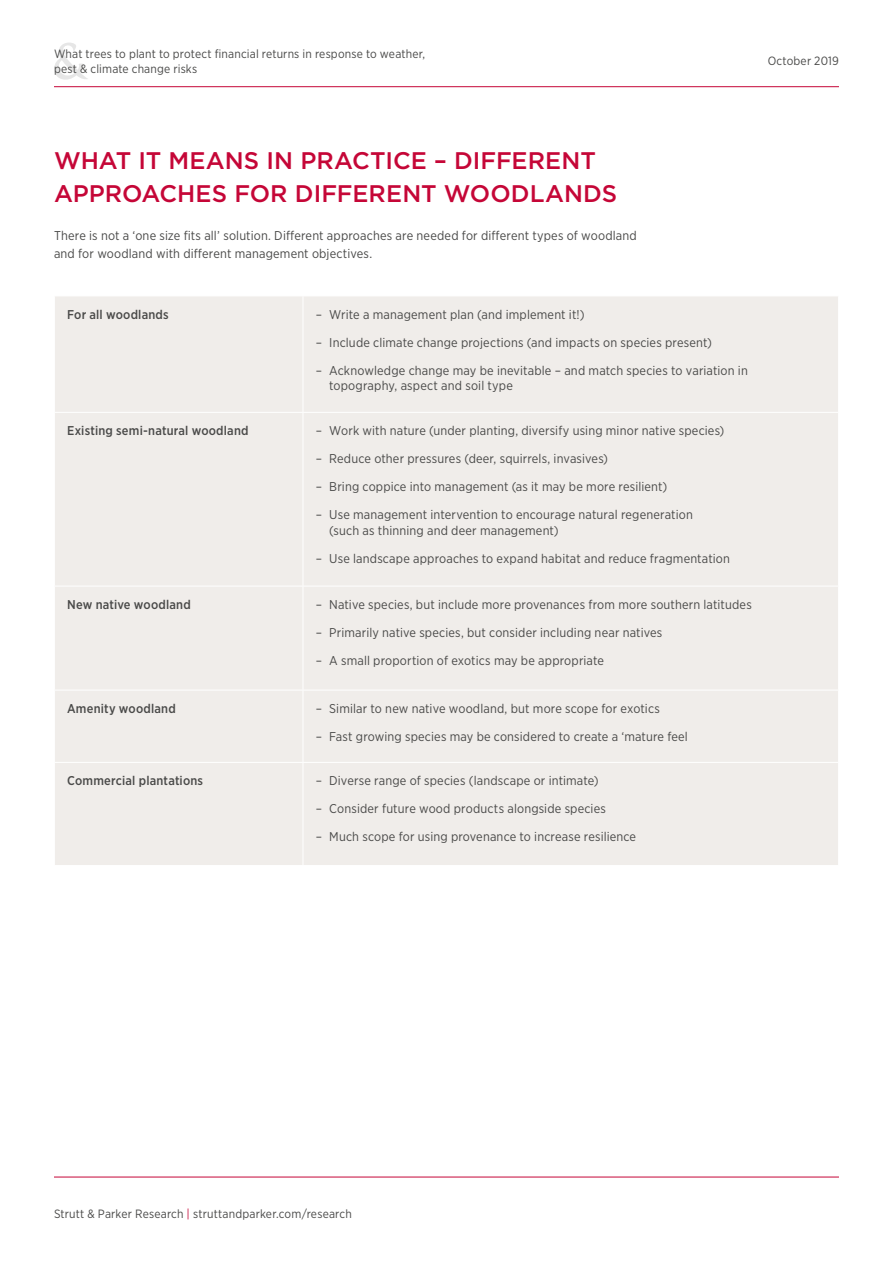
<style>
.page{position:relative;width:893px;height:1263px;background:#fff}
.page>*{position:absolute;margin:0;border:0;box-sizing:border-box;transform-origin:0 0}
.t1{font:500 24px/33px "Gotham";color:#c50637}
.t2{font:12.75px/15.3px "Gotham Narrow";letter-spacing:.01em;color:#4a4a49}
.t3{font:500 12.75px "Gotham Narrow";letter-spacing:.015em;color:#4a4a49}
.t4{font:12px/14.4px "Gotham Narrow";letter-spacing:.015em;color:#4a4a49}
.s1{color:#c50637}
</style>
<div class="page">
<svg style="left:54px;top:42px;width:34px;height:38px"></svg>
<hr style="left:54px;top:86px;width:785px;height:1px;background:#c50637">
<hr style="left:54px;top:1177px;width:785px;height:1px;background:#c50637">
<div style="left:55px;top:297px;width:783px;height:568px;background:#f0edea"></div>
<hr style="left:303px;top:296px;width:1px;height:116px;background:#fff">
<hr style="left:54px;top:412px;width:249px;height:1px;background:#fff">
<hr style="left:303px;top:412px;width:536px;height:1px;background:#fff">
<hr style="left:303px;top:413px;width:1px;height:173px;background:#fff">
<hr style="left:54px;top:586px;width:249px;height:1px;background:#fff">
<hr style="left:303px;top:586px;width:536px;height:1px;background:#fff">
<hr style="left:303px;top:586px;width:1px;height:104px;background:#fff">
<hr style="left:54px;top:690px;width:249px;height:1px;background:#fff">
<hr style="left:303px;top:690px;width:536px;height:1px;background:#fff">
<hr style="left:303px;top:690px;width:1px;height:72px;background:#fff">
<hr style="left:54px;top:762px;width:249px;height:1px;background:#fff">
<hr style="left:303px;top:762px;width:536px;height:1px;background:#fff">
<hr style="left:303px;top:763px;width:1px;height:102px;background:#fff">
<p class="t4" style="left:54px;top:47px;width:373px">What trees to plant to protect financial returns in response to weather, pest &amp; climate change risks</p>
<p class="t4" style="left:768px;top:53px;width:73px">October 2019</p>
<h1 class="t1" style="left:54px;top:144px;width:565px">WHAT IT MEANS IN PRACTICE – DIFFERENT<br>APPROACHES FOR DIFFERENT WOODLANDS</h1>
<p class="t2" style="left:54px;top:227px;width:584px;line-height:18px">There is not a ‘one size fits all’ solution. Different approaches are needed for different types of woodland and for woodland with different management objectives.</p>
<p class="t3" style="left:67px;top:306px;width:103px">For all woodlands</p>
<p class="t2" style="left:316px;top:306px;width:270px">– Write a management plan (and implement it!)</p>
<p class="t2" style="left:316px;top:335px;width:398px">– Include climate change projections (and impacts on species present)</p>
<p class="t2" style="left:329px;top:363px;width:420px;text-indent:-14px">– Acknowledge change may be inevitable – and match species to variation in topography, aspect and soil type</p>
<p class="t3" style="left:67px;top:423px;width:183px">Existing semi-natural woodland</p>
<p class="t2" style="left:316px;top:423px;width:410px">– Work with nature (under planting, diversify using minor native species)</p>
<p class="t2" style="left:316px;top:451px;width:294px">– Reduce other pressures (deer, squirrels, invasives)</p>
<p class="t2" style="left:316px;top:479px;width:353px">– Bring coppice into management (as it may be more resilient)</p>
<p class="t2" style="left:329px;top:507px;width:365px;text-indent:-14px">– Use management intervention to encourage natural regeneration (such as thinning and deer management)</p>
<p class="t2" style="left:316px;top:550px;width:416px">– Use landscape approaches to expand habitat and reduce fragmentation</p>
<p class="t3" style="left:67px;top:596px;width:125px">New native woodland</p>
<p class="t2" style="left:316px;top:597px;width:438px">– Native species, but include more provenances from more southern latitudes</p>
<p class="t2" style="left:316px;top:625px;width:348px">– Primarily native species, but consider including near natives</p>
<p class="t2" style="left:316px;top:653px;width:290px">– A small proportion of exotics may be appropriate</p>
<p class="t3" style="left:67px;top:700px;width:110px">Amenity woodland</p>
<p class="t2" style="left:316px;top:701px;width:346px">– Similar to new native woodland, but more scope for exotics</p>
<p class="t2" style="left:316px;top:729px;width:374px">– Fast growing species may be considered to create a ‘mature feel</p>
<p class="t3" style="left:67px;top:773px;width:138px">Commercial plantations</p>
<p class="t2" style="left:316px;top:773px;width:284px">– Diverse range of species (landscape or intimate)</p>
<p class="t2" style="left:316px;top:801px;width:292px">– Consider future wood products alongside species</p>
<p class="t2" style="left:316px;top:829px;width:322px">– Much scope for using provenance to increase resilience</p>
<p class="t4" style="left:54px;top:1206px;width:299px">Strutt &amp; Parker Research <span class="s1">|</span> struttandparker.com/research</p>
</div>
